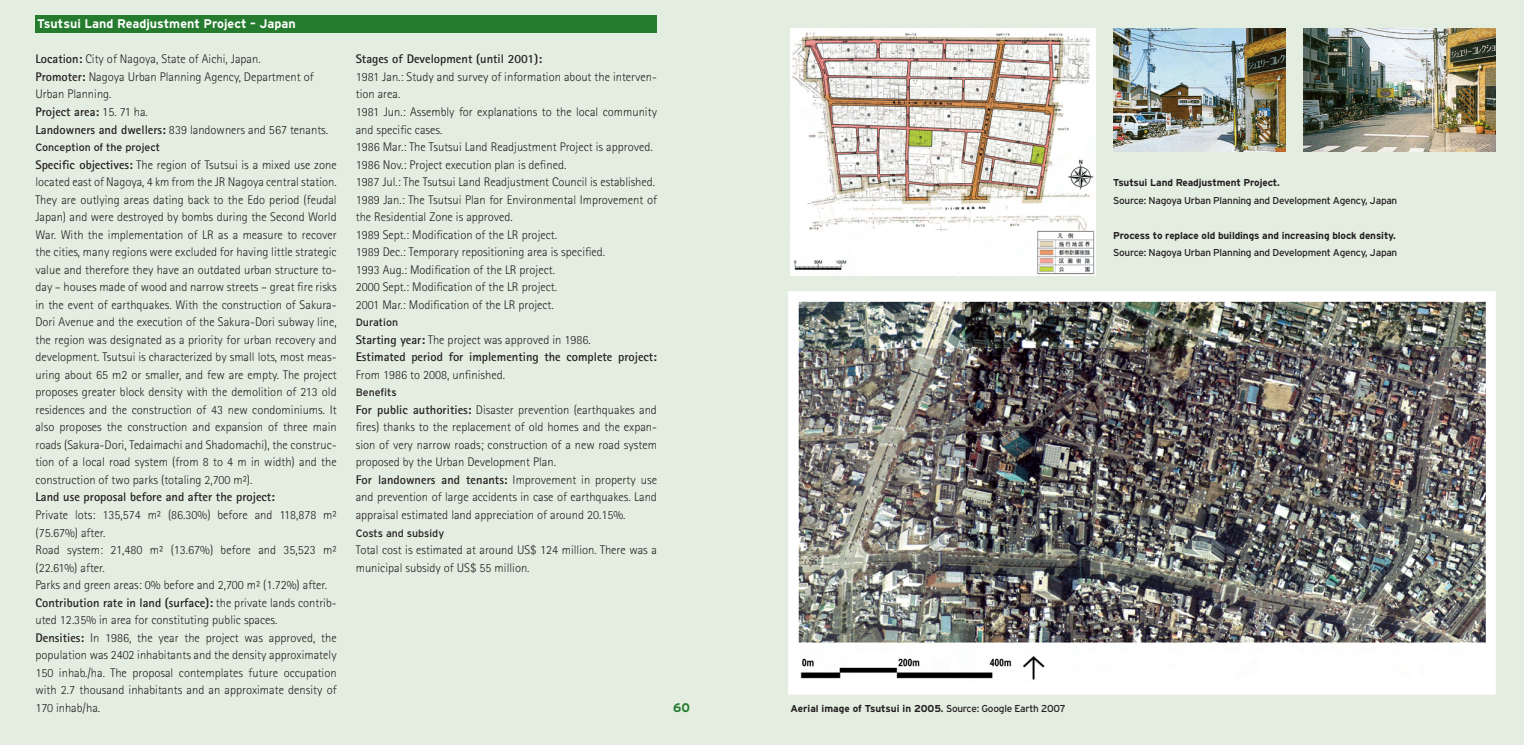
<style>
.page{position:relative;width:1524px;height:745px;background:#fff}
.page>*{position:absolute;margin:0;border:0;box-sizing:border-box;transform-origin:0 0}
.t1{font:300 12.5px/17.5px "Rotis Sans Serif";color:#231f20}
.t2{font:700 12.5px/17.5px "Rotis Sans Serif";color:#231f20}
.t3{font:700 12.5px "Interstate";color:#fff}
.t4{font:700 12.5px "Interstate";color:#257c2e}
.t5{font:10.62px "Interstate";color:#231f20}
.t6{font:700 10px "Interstate";letter-spacing:-.01em;color:#231f20}
.t7{font:10px "Interstate";letter-spacing:-.025em;color:#231f20}
.s1{font-weight:700}
.s2{font-weight:300}
.s3{font-weight:400}
</style>
<div class="page">
<div style="left:0;top:0;width:1524px;height:744px;background:#e3ede0"></div>
<div style="left:35px;top:15px;width:622px;height:17px;background:#257c2e"></div>
<img style="left:788px;top:291px;width:708px;height:404px">
<img style="left:790px;top:29px;width:305px;height:246px">
<img style="left:1113px;top:28px;width:172px;height:123px">
<img style="left:1303px;top:28px;width:192px;height:123px">
<p class="t3" style="left:37px;top:19px;width:260px">Tsutsui Land Readjustment Project – Japan</p>
<p class="t1" style="left:35px;top:52px;width:294px"><span class="s1">Location:</span> City of Nagoya, State of Aichi, Japan.<br><span class="s1">Promoter:</span> Nagoya Urban Planning Agency, Department of Urban Planning.<br><span class="s1">Project area:</span> 15. 71 ha.<br><span class="s1">Landowners and dwellers:</span> 839 landowners and 567 tenants.</p>
<p class="t5" style="left:35px;top:143px;width:126px">Conception of the project</p>
<p class="t1" style="left:35px;top:157px;width:303px;text-align:justify"><span class="s1">Specific objectives:</span> The region of Tsutsui is a mixed use zone located east of Nagoya, 4 km from the JR Nagoya central station.<br>They are outlying areas dating back to the Edo period (feudal Japan) and were destroyed by bombs during the Second World War. With the implementation of LR as a measure to recover the cities, many regions were excluded for having little strategic value and therefore they have an outdated urban structure to&shy;day – houses made of wood and narrow streets – great fire risks in the event of earthquakes. With the construction of Sakura-Dori Avenue and the execution of the Sakura-Dori subway line, the region was designated as a priority for urban recovery and development. Tsutsui is characterized by small lots, most meas&shy;uring about 65 m2 or smaller, and few are empty. The project proposes greater block density with the demolition of 213 old residences and the construction of 43 new condominiums. It also proposes the construction and expansion of three main roads (Sakura-Dori, Tedaimachi and Shadomachi), the construc&shy;tion of a local road system (from 8 to 4 m in width) and the construction of two parks (totaling 2,700 m²).</p>
<p class="t2" style="left:35px;top:489px;width:241px">Land use proposal before and after the project:</p>
<p class="t1" style="left:35px;top:507px;width:303px">Private lots: 135,574 m² (86.30%) before and 118,878 m² (75.67%) after.<br>Road system: 21,480 m² (13.67%) before and 35,523 m² (22.61%) after.<br>Parks and green areas: 0% before and 2,700 m² (1.72%) after.<br><span class="s1">Contribution rate in land (surface):</span> the private lands contrib&shy;uted 12.35% in area for constituting public spaces.<br><span class="s1">Densities:</span> In 1986, the year the project was approved, the population was 2402 inhabitants and the density approximately 150 inhab./ha. The proposal contemplates future occupation with 2.7 thousand inhabitants and an approximate density of 170 inhab/ha.</p>
<p class="t2" style="left:356px;top:52px;width:188px">Stages of Development (until 2001):</p>
<p class="t1" style="left:356px;top:69px;width:303px">1981 Jan.: Study and survey of information about the interven&shy;tion area.<br>1981 Jun.: Assembly for explanations to the local community and specific cases.<br>1986 Mar.: The Tsutsui Land Readjustment Project is approved.<br>1986 Nov.: Project execution plan is defined.<br>1987 Jul.: The Tsutsui Land Readjustment Council is established.<br>1989 Jan.: The Tsutsui Plan for Environmental Improvement of the Residential Zone is approved.<br>1989 Sept.: Modification of the LR project.<br>1989 Dec.: Temporary repositioning area is specified.<br>1993 Aug.: Modification of the LR project.<br>2000 Sept.: Modification of the LR project.<br>2001 Mar.: Modification of the LR project.</p>
<p class="t5" style="left:356px;top:318px;width:44px">Duration</p>
<p class="t2" style="left:356px;top:332px;width:303px">Starting year: <span class="s2">The project was approved in 1986.<br></span>Estimated period for implementing the complete project:</p>
<p class="t1" style="left:356px;top:367px;width:151px">From 1986 to 2008, unfinished.</p>
<p class="t5" style="left:356px;top:388px;width:42px">Benefits</p>
<p class="t1" style="left:356px;top:402px;width:303px"><span class="s1">For public authorities:</span> Disaster prevention (earthquakes and fires) thanks to the replacement of old homes and the expan&shy;sion of very narrow roads; construction of a new road system proposed by the Urban Development Plan.<br><span class="s1">For landowners and tenants:</span> Improvement in property use and prevention of large accidents in case of earthquakes. Land appraisal estimated land appreciation of around 20.15%.</p>
<p class="t5" style="left:356px;top:528px;width:90px">Costs and subsidy</p>
<p class="t1" style="left:356px;top:542px;width:303px">Total cost is estimated at around US$ 124 million. There was a municipal subsidy of US$ 55 million.</p>
<p class="t4" style="left:673px;top:702px;width:18px">60</p>
<p class="t6" style="left:1113px;top:179px;width:168px">Tsutsui Land Readjustment Project.</p>
<p class="t7" style="left:1113px;top:196px;width:286px">Source: Nagoya Urban Planning and Development Agency, Japan</p>
<p class="t6" style="left:1113px;top:231px;width:284px">Process to replace old buildings and increasing block density.</p>
<p class="t7" style="left:1113px;top:249px;width:286px">Source: Nagoya Urban Planning and Development Agency, Japan</p>
<p class="t6" style="left:790px;top:704px;width:276px">Aerial image of Tsutsui in 2005. <span class="s3">Source: Google Earth 2007</span></p>
</div>
